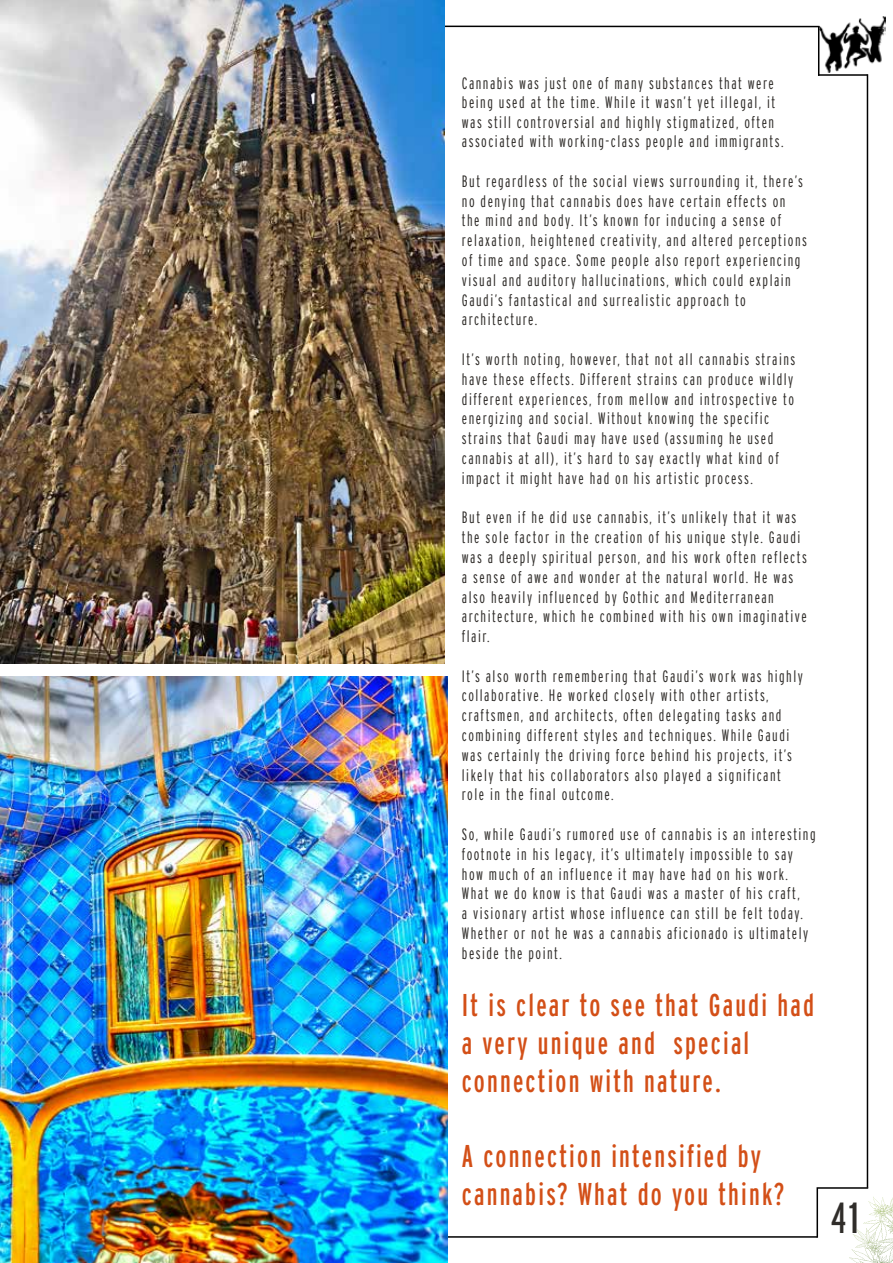
<style>
.page{position:relative;width:893px;height:1263px;background:#fff}
.page>*{position:absolute;margin:0;border:0;box-sizing:border-box;transform-origin:0 0}
.t1{font:43.5px "Interstate Compressed";color:#302d2a}
.t2{font:31.5px/37.8px "Interstate Compressed";letter-spacing:.07em;color:#d34f17}
.t3{font:300 16.5px/19.8px "Interstate Compressed";letter-spacing:.09em;color:#302d2a}
</style>
<div class="page">
<hr style="left:867px;top:74px;width:1px;height:1114px;background:#000">
<hr style="left:0;top:1236px;width:817px;height:2px;background:#000">
<hr style="left:816px;top:1187px;width:2px;height:51px;background:#000">
<hr style="left:818px;top:74px;width:49px;height:2px;background:#000">
<hr style="left:818px;top:26px;width:1px;height:50px;background:#000">
<svg style="left:445px;top:25px;width:374px;height:3px"></svg>
<img style="left:819px;top:17px;width:67px;height:56px">
<hr style="left:818px;top:1187px;width:50px;height:2px;background:#000">
<img style="left:0;top:676px;width:448px;height:587px">
<img style="left:0;top:0;width:445px;height:663px">
<p class="t3" style="left:462px;top:73px;width:323px">Cannabis was just one of many substances that were being used at the time. While it wasn’t yet illegal, it was still controversial and highly stigmatized, often associated with working-class people and immigrants.</p>
<p class="t3" style="left:462px;top:171px;width:347px">But regardless of the social views surrounding it, there’s no denying that cannabis does have certain effects on the mind and body. It’s known for inducing a sense of relaxation, heightened creativity, and altered perceptions of time and space. Some people also report experiencing visual and auditory hallucinations, which could explain Gaudi’s fantastical and surrealistic approach to architecture.</p>
<p class="t3" style="left:462px;top:349px;width:335px">It’s worth noting, however, that not all cannabis strains have these effects. Different strains can produce wildly different experiences, from mellow and introspective to energizing and social. Without knowing the specific strains that Gaudi may have used (assuming he used cannabis at all), it’s hard to say exactly what kind of impact it might have had on his artistic process.</p>
<p class="t3" style="left:462px;top:508px;width:346px">But even if he did use cannabis, it’s unlikely that it was the sole factor in the creation of his unique style. Gaudi was a deeply spiritual person, and his work often reflects a sense of awe and wonder at the natural world. He was also heavily influenced by Gothic and Mediterranean architecture, which he combined with his own imaginative flair.</p>
<p class="t3" style="left:462px;top:666px;width:342px">It’s also worth remembering that Gaudi’s work was highly collaborative. He worked closely with other artists, craftsmen, and architects, often delegating tasks and combining different styles and techniques. While Gaudi was certainly the driving force behind his projects, it’s likely that his collaborators also played a significant role in the final outcome.</p>
<p class="t3" style="left:462px;top:824px;width:355px">So, while Gaudi’s rumored use of cannabis is an interesting footnote in his legacy, it’s ultimately impossible to say how much of an influence it may have had on his work.<br>What we do know is that Gaudi was a master of his craft,<br>a visionary artist whose influence can still be felt today.<br>Whether or not he was a cannabis aficionado is ultimately beside the point.</p>
<h2 class="t2" style="left:462px;top:986px;width:354px">It is clear to see that Gaudi had a very unique and special connection with nature.</h2>
<h2 class="t2" style="left:462px;top:1137px;width:324px">A connection intensified by cannabis? What do you think?</h2>
<h1 class="t1" style="left:831px;top:1194px;width:30px">41</h1>
</div>
